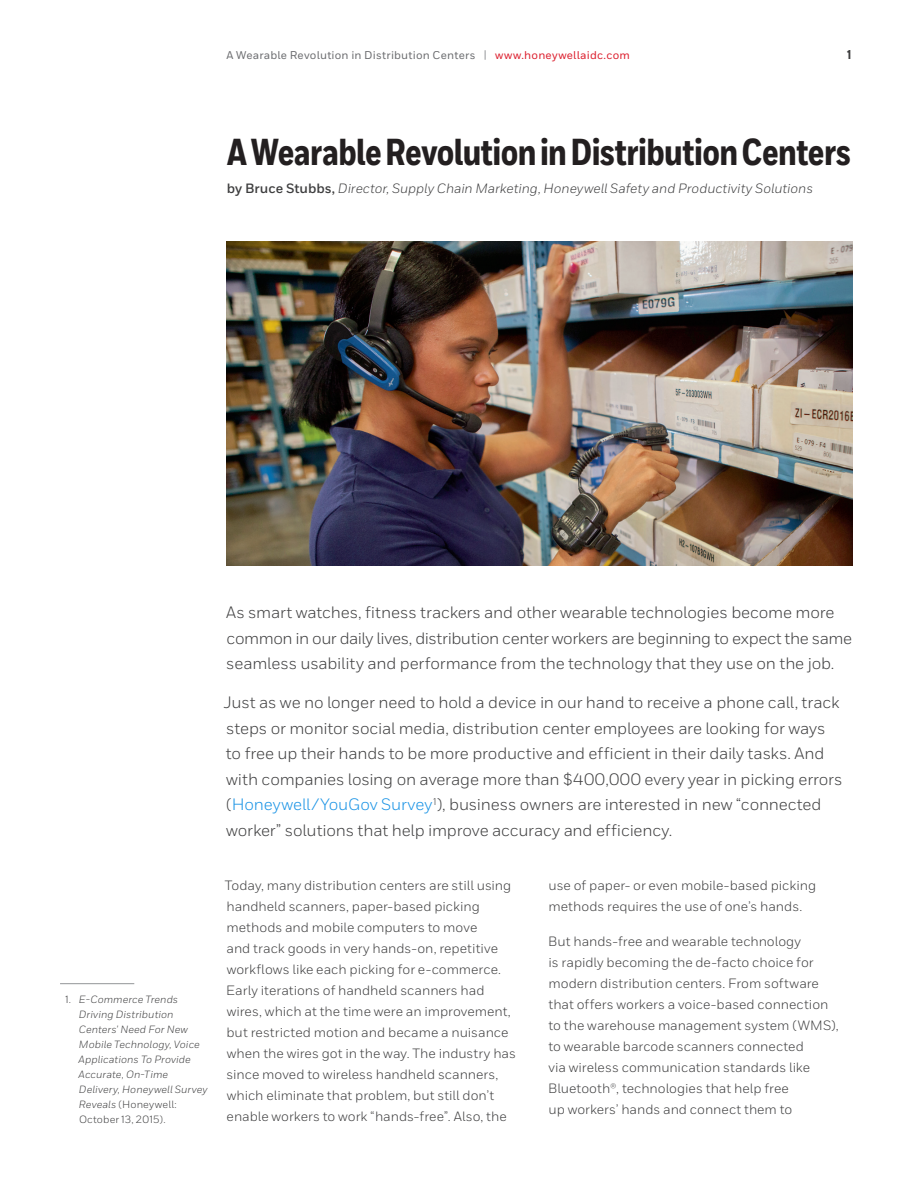
<style>
.page{position:relative;width:918px;height:1188px;background:#fff}
.page>*{position:absolute;margin:0;border:0;box-sizing:border-box;transform-origin:0 0}
.t1{font:800 37.5px "Honeywell Cond";letter-spacing:-.015em;color:#231f20}
.t2{font:16.5px/25.5px "Honeywell Sans";letter-spacing:-.01em;color:#3e3e3f}
.t3{font:13.5px/21px "Honeywell Sans";color:#3e3e3f}
.t4{font:italic 13.5px "Honeywell Sans";color:#3e3e3f}
.t5{font:800 12.75px "Honeywell Cond";color:#3e3e3f}
.t6{font:500 11.25px "Honeywell Sans";letter-spacing:.02em;color:#6c6d70}
.t7{font:italic 10.5px/15px "Honeywell Sans";letter-spacing:.01em;color:#3e3e3f}
.s1{font-size:11.4px;color:#939598}
.s2{color:#dc1f2e}
.s3{font-weight:700;font-style:normal}
.s4{color:#1792e5}
.s5{font-style:normal}
</style>
<div class="page">
<hr style="left:60px;top:983px;width:74px;height:1px;background:#939598">
<img style="left:226px;top:242px;width:627px;height:324px">
<p class="t6" style="left:226px;top:48px;width:405px">A Wearable Revolution in Distribution Centers <span class="s1">|</span> <span class="s2">www.honeywellaidc.com</span></p>
<p class="t5" style="left:847px;top:46px;width:6px">1</p>
<h1 class="t1" style="left:227px;top:129px;width:625px">A Wearable Revolution in Distribution Centers</h1>
<p class="t4" style="left:227px;top:180px;width:588px"><span class="s3">by Bruce Stubbs,</span> Director, Supply Chain Marketing, Honeywell Safety and Productivity Solutions</p>
<p class="t2" style="left:226px;top:600px;width:627px">As smart watches, fitness trackers and other wearable technologies become more common in our daily lives, distribution center workers are beginning to expect the same seamless usability and performance from the technology that they use on the job.</p>
<p class="t2" style="left:223px;top:690px;width:621px">Just as we no longer need to hold a device in our hand to receive a phone call, track steps or monitor social media, distribution center employees are looking for ways<br>to free up their hands to be more productive and efficient in their daily tasks. And with companies losing on average more than $400,000 every year in picking errors (<span class="s4">Honeywell/YouGov Survey</span> <sup>1</sup>), business owners are interested in new “connected worker” solutions that help improve accuracy and efficiency.</p>
<p class="t7" style="left:79px;top:991px;width:131px;text-indent:-13px"><span class="s5">1.</span> E-Commerce Trends<br>Driving Distribution<br>Centers' Need For New<br>Mobile Technology, Voice<br>Applications To Provide<br>Accurate, On-Time<br>Delivery, Honeywell Survey<br>Reveals <span class="s5">(Honeywell:<br>October 13, 2015).</span></p>
<p class="t3" style="left:225px;top:875px;width:293px">Today, many distribution centers are still using handheld scanners, paper-based picking methods and mobile computers to move<br>and track goods in very hands-on, repetitive workflows like each picking for e-commerce.<br>Early iterations of handheld scanners had wires, which at the time were an improvement, but restricted motion and became a nuisance when the wires got in the way. The industry has since moved to wireless handheld scanners, which eliminate that problem, but still don’t enable workers to work “hands-free”. Also, the</p>
<p class="t3" style="left:549px;top:875px;width:269px">use of paper- or even mobile-based picking methods requires the use of one’s hands.</p>
<p class="t3" style="left:548px;top:931px;width:292px">But hands-free and wearable technology<br>is rapidly becoming the de-facto choice for modern distribution centers. From software that offers workers a voice-based connection to the warehouse management system (WMS), to wearable barcode scanners connected<br>via wireless communication standards like Bluetooth®, technologies that help free<br>up workers’ hands and connect them to</p>
</div>
